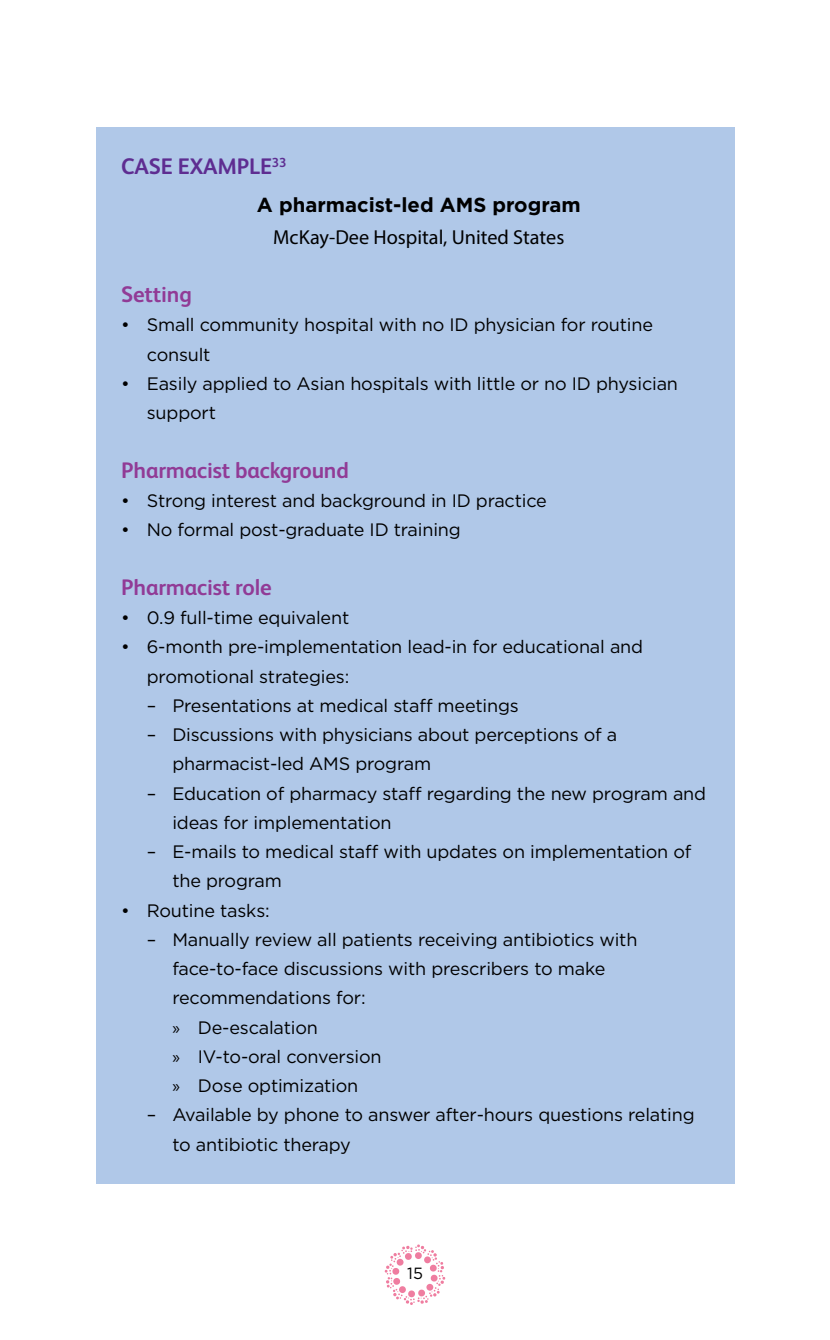
<style>
.page{position:relative;width:830px;height:1340px;background:#fff}
.page>*{position:absolute;margin:0;border:0;box-sizing:border-box;transform-origin:0 0}
.t1{font:700 22.5px "FS Albert";letter-spacing:-.01em;color:#913b96}
.t2{font:700 22.5px "FS Albert";letter-spacing:-.01em;color:#5e2d91}
.t3{font:20.25px "Myriad Pro";color:#000}
.t4{font:700 20.25px "Gotham";color:#000}
.t5{font:18px/29.2px "Gotham";letter-spacing:-.01em;color:#000}
.t6{font:16.2px "Gotham";color:#000}
.s1{font-family:"Myriad Pro"}
</style>
<div class="page">
<svg style="left:384px;top:1244px;width:61px;height:61px"></svg>
<div style="left:96px;top:128px;width:637px;height:1055px;background:#b0c8e8"></div>
<p class="t2" style="left:121px;top:151px;width:167px">CASE EXAMPLE<sup>33</sup></p>
<p class="t4" style="left:257px;top:193px;width:325px">A pharmacist-led AMS program</p>
<p class="t3" style="left:273px;top:224px;width:292px">McKay-Dee Hospital, United States</p>
<p class="t1" style="left:121px;top:279px;width:72px">Setting</p>
<p class="t5" style="left:147px;top:310px;width:507px;text-indent:-26px">• Small community hospital with no ID physician for routine consult</p>
<p class="t5" style="left:147px;top:368px;width:532px;text-indent:-26px">• Easily applied to Asian hospitals with little or no ID physician support</p>
<p class="t1" style="left:121px;top:454px;width:229px">Pharmacist background</p>
<p class="t5" style="left:121px;top:485px;width:427px">• Strong interest and background in ID practice</p>
<p class="t5" style="left:121px;top:515px;width:341px">• No formal post-graduate ID training</p>
<p class="t1" style="left:121px;top:571px;width:152px">Pharmacist role</p>
<p class="t5" style="left:121px;top:602px;width:229px">• 0.9 full-time equivalent</p>
<p class="t5" style="left:147px;top:632px;width:497px;text-indent:-26px">• 6-month pre-implementation lead-in for educational and promotional strategies:</p>
<p class="t5" style="left:147px;top:690px;width:373px">– Presentations at medical staff meetings</p>
<p class="t5" style="left:172px;top:719px;width:446px;text-indent:-26px">– Discussions with physicians about perceptions of a pharmacist-led AMS program</p>
<p class="t5" style="left:172px;top:778px;width:535px;text-indent:-26px">– Education of pharmacy staff regarding the new program and ideas for implementation</p>
<p class="t5" style="left:172px;top:836px;width:520px;text-indent:-26px">– E-mails to medical staff with updates on implementation of the program</p>
<p class="t5" style="left:121px;top:895px;width:150px">• Routine tasks:</p>
<p class="t5" style="left:172px;top:924px;width:466px;text-indent:-26px">– Manually review all patients receiving antibiotics with face-to-face discussions with prescribers to make recommendations for:<br><span class="s1">»</span> De-escalation<br><span class="s1">»</span> IV-to-oral conversion<br><span class="s1">»</span> Dose optimization</p>
<p class="t5" style="left:172px;top:1100px;width:523px;text-indent:-26px">– Available by phone to answer after-hours questions relating to antibiotic therapy</p>
<p class="t6" style="left:407px;top:1262px;width:17px">15</p>
</div>
